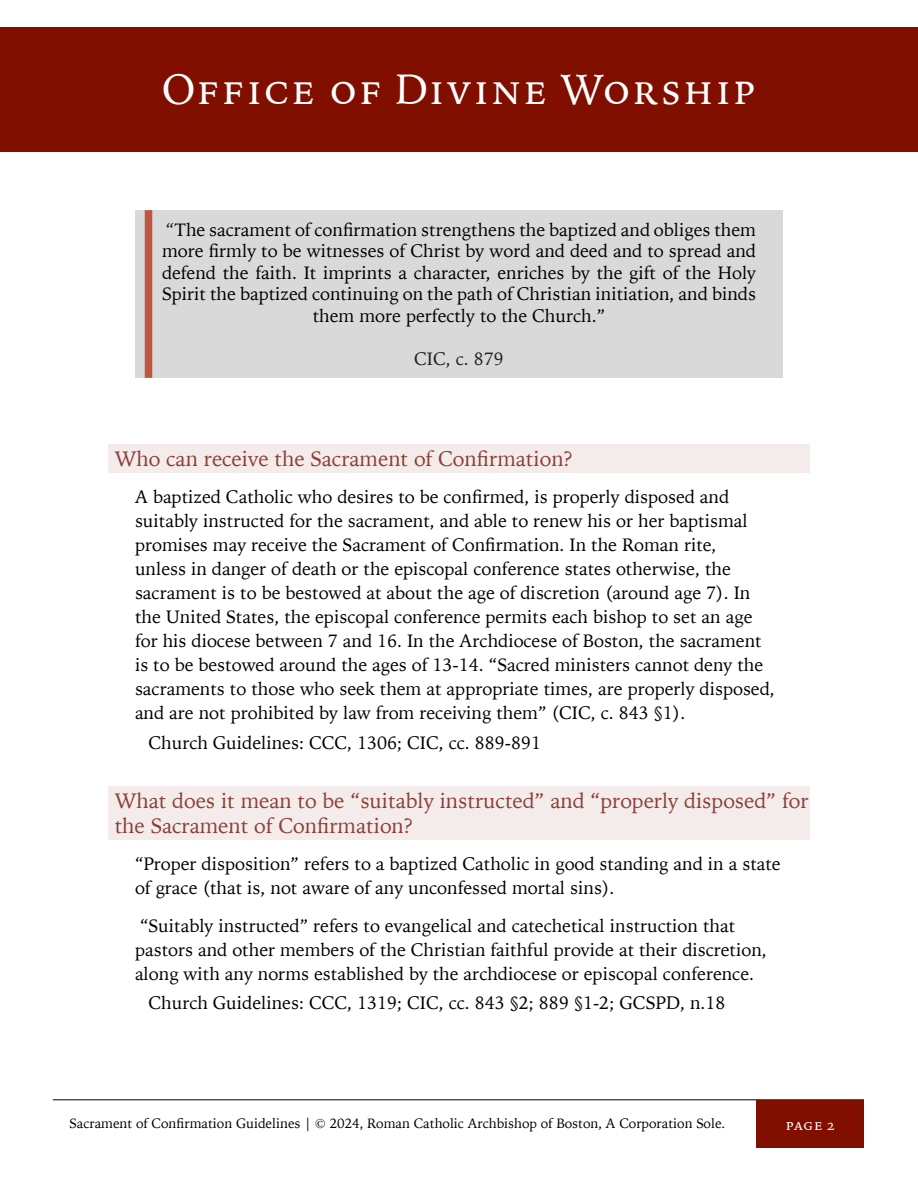
<style>
.page{position:relative;width:918px;height:1188px;background:#fff}
.page>*{position:absolute;margin:0;border:0;box-sizing:border-box;transform-origin:0 0}
.t1{font:42px "Iowan Old Style";letter-spacing:.01em;color:#fff}
.t2{font:21px/25.2px "Iowan Old Style";color:#8c3e37}
.t3{font:18px/24px "Iowan Old Style";color:#000}
.t4{font:18px "Iowan Old Style";color:#212121}
.t5{font:15px "Iowan Old Style";color:#fff}
.t6{font:13.5px "Iowan Old Style";color:#000}
.s1{color:#212121}
</style>
<div class="page">
<div style="left:0;top:27px;width:918px;height:125px;background:#800f00"></div>
<hr style="left:53px;top:1099px;width:811px;height:1px;background:#000">
<div style="left:756px;top:1101px;width:108px;height:47px;background:#800f00"></div>
<div style="left:135px;top:210px;width:648px;height:168px;background:#d9d9d9"></div>
<div style="left:145px;top:210px;width:7px;height:168px;background:#bf573f"></div>
<div style="left:108px;top:444px;width:702px;height:29px;background:#f4eceb"></div>
<div style="left:108px;top:786px;width:702px;height:54px;background:#f4eceb"></div>
<h1 class="t1" style="left:162px;top:52px;width:596px">Office of Divine Worship</h1>
<p class="t3" style="left:162px;top:218px;width:596px;line-height:21.6px;text-align:center"><span class="s1">“</span>The sacrament of confirmation strengthens the baptized and obliges them more firmly to be witnesses of Christ by word and deed and to spread and defend the faith. It imprints a character, enriches by the gift of the Holy Spirit the baptized continuing on the path of Christian initiation, and binds them more perfectly to the Church.”</p>
<p class="t4" style="left:414px;top:343px;width:91px">CIC, c. 879</p>
<p class="t2" style="left:115px;top:445px;width:460px">Who can receive the Sacrament of Confirmation?</p>
<p class="t3" style="left:135px;top:484px;width:641px">A baptized Catholic who desires to be confirmed, is properly disposed and suitably instructed for the sacrament, and able to renew his or her baptismal promises may receive the Sacrament of Confirmation. In the Roman rite,<br>unless in danger of death or the episcopal conference states otherwise, the sacrament is to be bestowed at about the age of discretion (around age 7). In the United States, the episcopal conference permits each bishop to set an age for his diocese between 7 and 16. In the Archdiocese of Boston, the sacrament is to be bestowed around the ages of 13-14. “Sacred ministers cannot deny the sacraments to those who seek them at appropriate times, are properly disposed, and are not prohibited by law from receiving them” (CIC, c. 843 §1).</p>
<p class="t3" style="left:148px;top:730px;width:394px">Church Guidelines: CCC, 1306; CIC, cc. 889-891</p>
<p class="t2" style="left:115px;top:787px;width:695px">What does it mean to be “suitably instructed” and “properly disposed” for the Sacrament of Confirmation?</p>
<p class="t3" style="left:135px;top:851px;width:647px">“Proper disposition” refers to a baptized Catholic in good standing and in a state of grace (that is, not aware of any unconfessed mortal sins).</p>
<p class="t3" style="left:135px;top:913px;width:633px">“Suitably instructed” refers to evangelical and catechetical instruction that pastors and other members of the Christian faithful provide at their discretion, along with any norms established by the archdiocese or episcopal conference.</p>
<p class="t3" style="left:148px;top:990px;width:579px">Church Guidelines: CCC, 1319; CIC, cc. 843 §2; 889 §1-2; GCSPD, n.18</p>
<p class="t6" style="left:70px;top:1111px;width:657px">Sacrament of Confirmation Guidelines | © 2024, Roman Catholic Archbishop of Boston, A Corporation Sole.</p>
<p class="t5" style="left:786px;top:1111px;width:50px">page 2</p>
</div>
